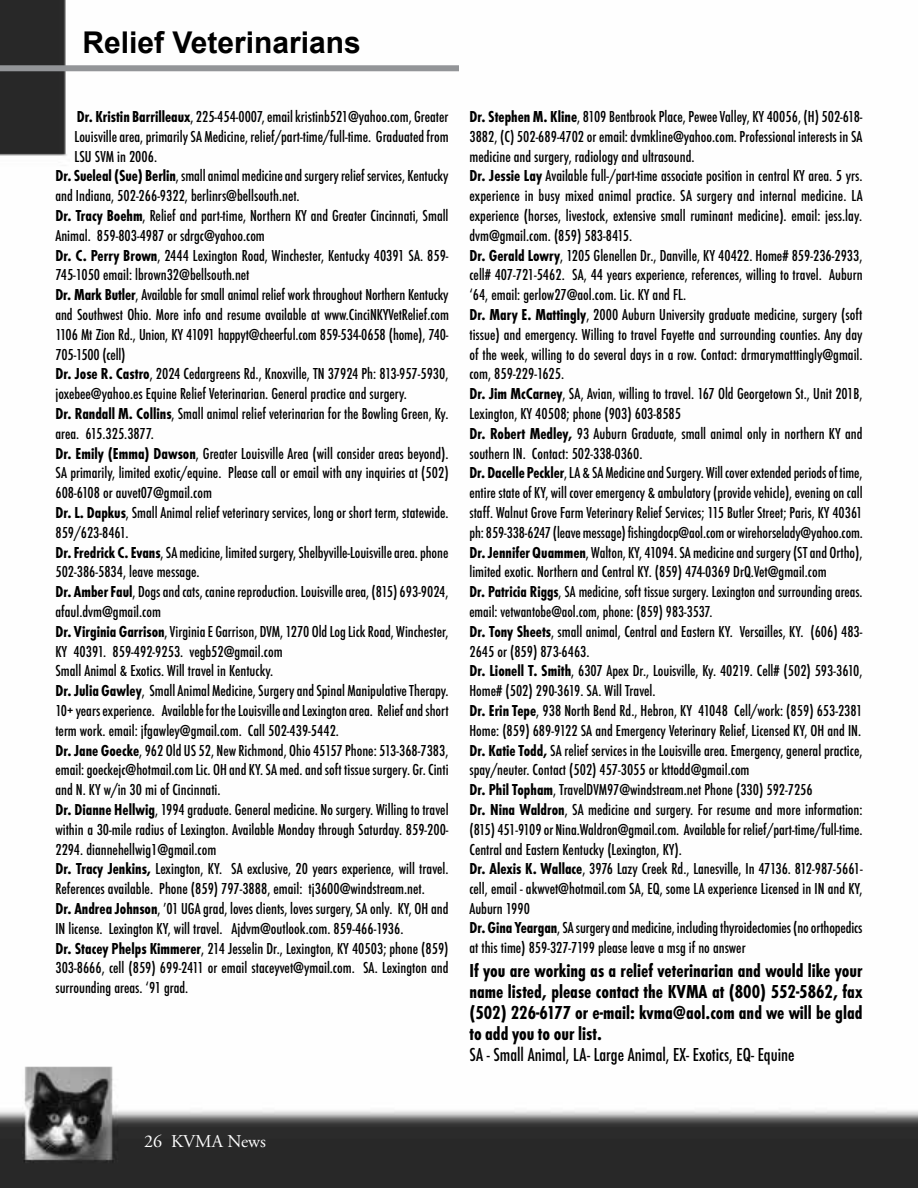
<style>
.page{position:relative;width:918px;height:1188px;background:#fff}
.page>*{position:absolute;margin:0;border:0;box-sizing:border-box;transform-origin:0 0}
.t1{font:700 30px "Arial";color:#000}
.t2{font:700 condensed 19.5px/21px "Futura T";color:#000;text-align:justify}
.t3{font:500 condensed 19.5px "Futura T";color:#000}
.t4{font:18px "Adobe Garamond Pro";color:#fff}
.t5{font:500 condensed 16.5px/19.8px "Futura T";color:#000}
.s1{font-weight:700}
</style>
<div class="page">
<img style="left:0;top:0;width:918px;height:1188px">
<div style="left:0;top:65px;width:459px;height:6px;background:#939598"></div>
<h1 class="t1" style="left:82px;top:23px;width:280px">Relief Veterinarians</h1>
<p class="t5" style="left:77px;top:106px;width:373px"><span class="s1">Dr. Kristin Barrilleaux</span>, 225-454-0007, email kristinb521@yahoo.com, Greater</p>
<p class="t5" style="left:75px;top:126px;width:376px">Louisville area, primarily SA Medicine, relief/part-time/full-time. Graduated from</p>
<p class="t5" style="left:75px;top:146px;width:84px">LSU SVM in 2006.</p>
<p class="t5" style="left:55px;top:166px;width:395px"><span class="s1">Dr. Sueleal (Sue) Berlin</span>, small animal medicine and surgery relief services, Kentucky</p>
<p class="t5" style="left:55px;top:186px;width:246px">and Indiana, 502-266-9322, berlinrs@bellsouth.net.</p>
<p class="t5" style="left:55px;top:205px;width:395px"><span class="s1">Dr. Tracy Boehm</span>, Relief and part-time, Northern KY and Greater Cincinnati, Small</p>
<p class="t5" style="left:55px;top:225px;width:211px">Animal. 859-803-4987 or sdrgc@yahoo.com</p>
<p class="t5" style="left:55px;top:245px;width:395px"><span class="s1">Dr. C. Perry Brown</span>, 2444 Lexington Road, Winchester, Kentucky 40391 SA. 859-</p>
<p class="t5" style="left:55px;top:265px;width:196px">745-1050 email: lbrown32@bellsouth.net</p>
<p class="t5" style="left:55px;top:285px;width:395px"><span class="s1">Dr. Mark Butler</span>, Available for small animal relief work throughout Northern Kentucky</p>
<p class="t5" style="left:55px;top:304px;width:395px">and Southwest Ohio. More info and resume available at www.CinciNKYVetRelief.com</p>
<p class="t5" style="left:55px;top:324px;width:395px">1106 Mt Zion Rd., Union, KY 41091 happyt@cheerful.com 859-534-0658 (home), 740-</p>
<p class="t5" style="left:55px;top:344px;width:72px">705-1500 (cell)</p>
<p class="t5" style="left:55px;top:364px;width:395px"><span class="s1">Dr. Jose R. Castro</span>, 2024 Cedargreens Rd., Knoxville, TN 37924 Ph: 813-957-5930,</p>
<p class="t5" style="left:55px;top:384px;width:353px">joxebee@yahoo.es Equine Relief Veterinarian. General practice and surgery.</p>
<p class="t5" style="left:55px;top:403px;width:395px"><span class="s1">Dr. Randall M. Collins</span>, Small animal relief veterinarian for the Bowling Green, Ky.</p>
<p class="t5" style="left:55px;top:423px;width:100px">area. 615.325.3877.</p>
<p class="t5" style="left:55px;top:443px;width:395px"><span class="s1">Dr. Emily (Emma) Dawson</span>, Greater Louisville Area (will consider areas beyond).</p>
<p class="t5" style="left:55px;top:463px;width:395px">SA primarily, limited exotic/equine. Please call or email with any inquiries at (502)</p>
<p class="t5" style="left:55px;top:483px;width:158px">608-6108 or auvet07@gmail.com</p>
<p class="t5" style="left:55px;top:502px;width:395px"><span class="s1">Dr. L. Dapkus</span>, Small Animal relief veterinary services, long or short term, statewide.</p>
<p class="t5" style="left:55px;top:522px;width:75px">859/623-8461.</p>
<p class="t5" style="left:55px;top:542px;width:394px"><span class="s1">Dr. Fredrick C. Evans</span>, SA medicine, limited surgery, Shelbyville-Louisville area. phone</p>
<p class="t5" style="left:55px;top:562px;width:146px">502-386-5834, leave message.</p>
<p class="t5" style="left:55px;top:582px;width:394px"><span class="s1">Dr. Amber Faul</span>, Dogs and cats, canine reproduction. Louisville area, (815) 693-9024,</p>
<p class="t5" style="left:55px;top:601px;width:107px">afaul.dvm@gmail.com</p>
<p class="t5" style="left:55px;top:621px;width:395px"><span class="s1">Dr. Virginia Garrison</span>, Virginia E Garrison, DVM, 1270 Old Log Lick Road, Winchester,</p>
<p class="t5" style="left:55px;top:641px;width:229px">KY 40391. 859-492-9253. vegb52@gmail.com</p>
<p class="t5" style="left:55px;top:661px;width:219px">Small Animal &amp; Exotics. Will travel in Kentucky.</p>
<p class="t5" style="left:55px;top:681px;width:395px"><span class="s1">Dr. Julia Gawley</span>, Small Animal Medicine, Surgery and Spinal Manipulative Therapy.</p>
<p class="t5" style="left:55px;top:700px;width:395px">10+ years experience. Available for the Louisville and Lexington area. Relief and short</p>
<p class="t5" style="left:55px;top:720px;width:285px">term work. email: jfgawley@gmail.com. Call 502-439-5442.</p>
<p class="t5" style="left:55px;top:740px;width:395px"><span class="s1">Dr. Jane Goecke</span>, 962 Old US 52, New Richmond, Ohio 45157 Phone: 513-368-7383,</p>
<p class="t5" style="left:55px;top:760px;width:395px">email: goeckejc@hotmail.com Lic. OH and KY. SA med. and soft tissue surgery. Gr. Cinti</p>
<p class="t5" style="left:55px;top:780px;width:167px">and N. KY w/in 30 mi of Cincinnati.</p>
<p class="t5" style="left:55px;top:799px;width:395px"><span class="s1">Dr. Dianne Hellwig</span>, 1994 graduate. General medicine. No surgery. Willing to travel</p>
<p class="t5" style="left:55px;top:819px;width:395px">within a 30-mile radius of Lexington. Available Monday through Saturday. 859-200-</p>
<p class="t5" style="left:55px;top:839px;width:162px">2294. diannehellwig1@gmail.com</p>
<p class="t5" style="left:55px;top:859px;width:395px"><span class="s1">Dr. Tracy Jenkins,</span> Lexington, KY. SA exclusive, 20 years experience, will travel.</p>
<p class="t5" style="left:55px;top:879px;width:371px">References available. Phone (859) 797-3888, email: tj3600@windstream.net.</p>
<p class="t5" style="left:55px;top:898px;width:395px"><span class="s1">Dr. Andrea Johnson</span>, ’01 UGA grad, loves clients, loves surgery, SA only. KY, OH and</p>
<p class="t5" style="left:55px;top:918px;width:350px">IN license. Lexington KY, will travel. Ajdvm@outlook.com. 859-466-1936.</p>
<p class="t5" style="left:55px;top:938px;width:395px"><span class="s1">Dr. Stacey Phelps Kimmerer</span>, 214 Jesselin Dr., Lexington, KY 40503; phone (859)</p>
<p class="t5" style="left:55px;top:958px;width:395px">303-8666, cell (859) 699-2411 or email staceyvet@ymail.com. SA. Lexington and</p>
<p class="t5" style="left:55px;top:978px;width:134px">surrounding areas. ‘91 grad.</p>
<p class="t5" style="left:469px;top:106px;width:395px"><span class="s1">Dr. Stephen M. Kline</span>, 8109 Bentbrook Place, Pewee Valley, KY 40056, (H) 502-618- 3882, (C) 502-689-4702 or email: dvmkline@yahoo.com. Professional interests in SA medicine and surgery, radiology and ultrasound.<br><span class="s1">Dr. Jessie Lay</span> Available full-/part-time associate position in central KY area. 5 yrs. experience in busy mixed animal practice. SA surgery and internal medicine. LA experience (horses, livestock, extensive small ruminant medicine). email: jess.lay. dvm@gmail.com. (859) 583-8415.<br><span class="s1">Dr. Gerald Lowry</span>, 1205 Glenellen Dr., Danville, KY 40422. Home# 859-236-2933, cell# 407-721-5462. SA, 44 years experience, references, willing to travel. Auburn ‘64, email: gerlow27@aol.com. Lic. KY and FL.<br><span class="s1">Dr. Mary E. Mattingly</span>, 2000 Auburn University graduate medicine, surgery (soft tissue) and emergency. Willing to travel Fayette and surrounding counties. Any day of the week, willing to do several days in a row. Contact: drmarymatttingly@gmail. com, 859-229-1625.<br><span class="s1">Dr. Jim McCarney</span>, SA, Avian, willing to travel. 167 Old Georgetown St., Unit 201B, Lexington, KY 40508; phone (903) 603-8585<br><span class="s1">Dr. Robert Medley,</span> 93 Auburn Graduate, small animal only in northern KY and southern IN. Contact: 502-338-0360.<br><span class="s1">Dr. Dacelle Peckler</span>, LA &amp; SA Medicine and Surgery. Will cover extended periods of time, entire state of KY, will cover emergency &amp; ambulatory (provide vehicle), evening on call staff. Walnut Grove Farm Veterinary Relief Services; 115 Butler Street; Paris, KY 40361 ph: 859-338-6247 (leave message) fishingdocp@aol.com or wirehorselady@yahoo.com.<br><span class="s1">Dr. Jennifer Quammen</span>, Walton, KY, 41094. SA medicine and surgery (ST and Ortho), limited exotic. Northern and Central KY. (859) 474-0369 DrQ.Vet@gmail.com<br><span class="s1">Dr. Patricia Riggs</span>, SA medicine, soft tissue surgery. Lexington and surrounding areas. email: vetwantobe@aol.com, phone: (859) 983-3537.<br><span class="s1">Dr. Tony Sheets</span>, small animal, Central and Eastern KY. Versailles, KY. (606) 483- 2645 or (859) 873-6463.<br><span class="s1">Dr. Lionell T. Smith</span>, 6307 Apex Dr., Louisville, Ky. 40219. Cell# (502) 593-3610, Home# (502) 290-3619. SA. Will Travel.<br><span class="s1">Dr. Erin Tepe</span>, 938 North Bend Rd., Hebron, KY 41048 Cell/work: (859) 653-2381<br>Home: (859) 689-9122 SA and Emergency Veterinary Relief, Licensed KY, OH and IN.<br><span class="s1">Dr. Katie Todd,</span> SA relief services in the Louisville area. Emergency, general practice, spay/neuter. Contact (502) 457-3055 or kttodd@gmail.com<br><span class="s1">Dr. Phil Topham</span>, TravelDVM97@windstream.net Phone (330) 592-7256<br><span class="s1">Dr. Nina Waldron</span>, SA medicine and surgery. For resume and more information: (815) 451-9109 or Nina.Waldron@gmail.com. Available for relief/part-time/full-time.<br>Central and Eastern Kentucky (Lexington, KY).<br><span class="s1">Dr. Alexis K. Wallace</span>, 3976 Lazy Creek Rd., Lanesville, In 47136. 812-987-5661- cell, email - akwvet@hotmail.com SA, EQ, some LA experience Licensed in IN and KY, Auburn 1990<br><span class="s1">Dr. Gina Yeargan</span>, SA surgery and medicine, including thyroidectomies (no orthopedics at this time) 859-327-7199 please leave a msg if no answer</p>
<p class="t2" style="left:469px;top:960px;width:395px">If you are working as a relief veterinarian and would like your name listed, please contact the KVMA at (800) 552-5862, fax (502) 226-6177 or e-mail: kvma@aol.com and we will be glad to add you to our list.</p>
<p class="t3" style="left:469px;top:1043px;width:327px">SA - Small Animal, LA- Large Animal, EX- Exotics, EQ- Equine</p>
<p class="t4" style="left:144px;top:1131px;width:123px">26 KVMA News</p>
</div>
